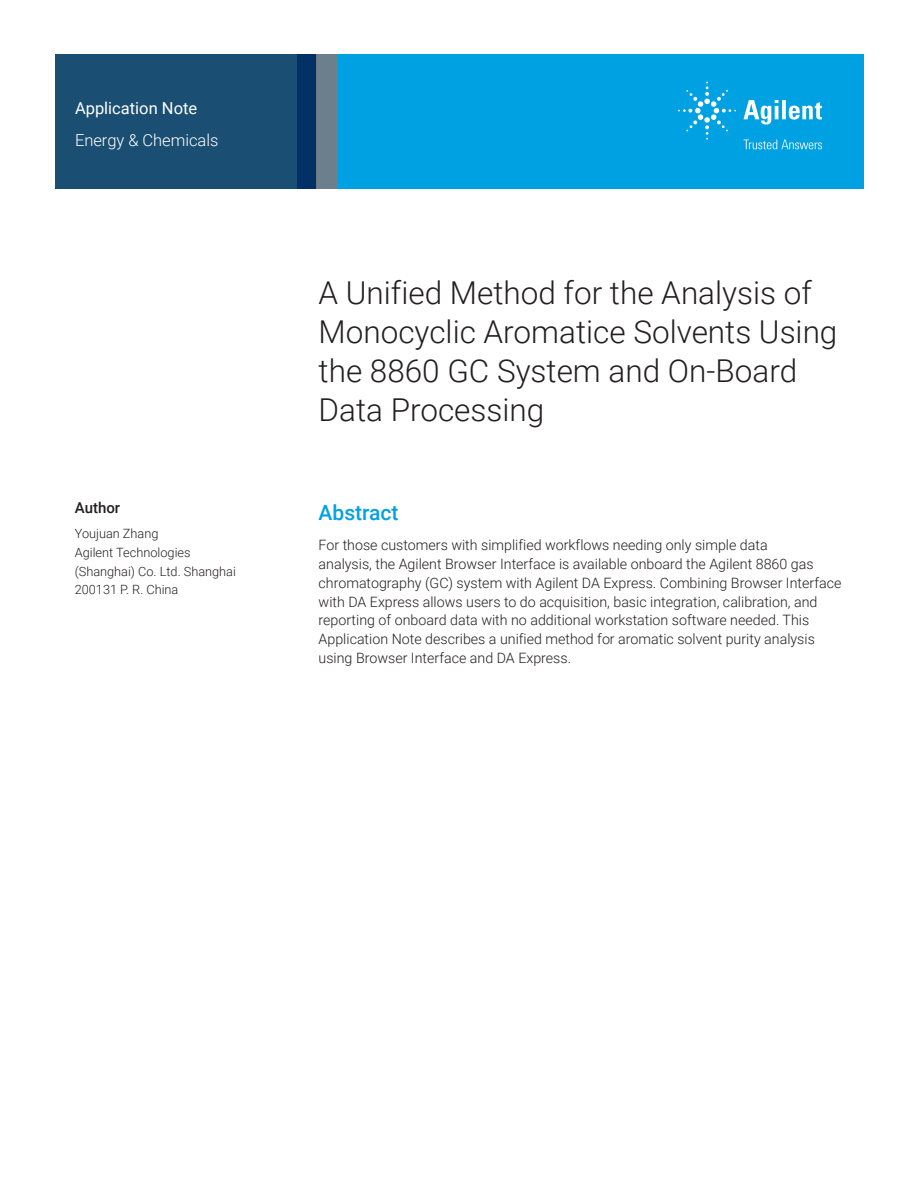
<style>
.page{position:relative;width:918px;height:1188px;background:#fff}
.page>*{position:absolute;margin:0;border:0;box-sizing:border-box;transform-origin:0 0}
.t1{font:300 31.5px/39px "Roboto";color:#231f20}
.Header_1{font:500 21px "Roboto";color:#00a1e3}
.Area_Identifier{font:300 16.5px "Roboto";color:#fff}
.Doctype{font:16.5px "Roboto";color:#fff}
.DATA_author_title{font:500 15px "Roboto";color:#231f20}
.Text{font:300 14.25px/18.8px "Roboto";color:#231f20}
.DATA_author_name___i{font:300 12.75px/18.8px "Roboto";color:#231f20}
</style>
<div class="page">
<div style="left:297px;top:54px;width:567px;height:135px;background:#00a1e3"></div>
<svg style="left:55px;top:54px;width:261px;height:135px;background:#184b71"></svg>
<div style="left:316px;top:54px;width:22px;height:135px;background:#6b808c"></div>
<svg style="left:743px;top:100px;width:79px;height:25px"></svg>
<svg style="left:678px;top:82px;width:58px;height:58px"></svg>
<svg style="left:744px;top:140px;width:78px;height:9px"></svg>
<p class="Doctype" style="left:75px;top:96px;width:124px">Application Note</p>
<p class="Area_Identifier" style="left:75px;top:129px;width:145px">Energy &amp; Chemicals</p>
<p class="DATA_author_title" style="left:75px;top:498px;width:47px">Author</p>
<p class="DATA_author_name___i" style="left:75px;top:524px;width:163px">Youjuan Zhang<br>Agilent Technologies (Shanghai) Co. Ltd. Shanghai<br>200131 P. R. China</p>
<p class="t1" style="left:319px;top:272px;width:520px">A Unified Method for the Analysis of<br>Monocyclic Aromatice Solvents Using the 8860 GC System and On-Board<br>Data Processing</p>
<p class="Header_1" style="left:319px;top:498px;width:82px">Abstract</p>
<p class="Text" style="left:319px;top:535px;width:524px">For those customers with simplified workflows needing only simple data<br>analysis, the Agilent Browser Interface is available onboard the Agilent 8860 gas chromatography (GC) system with Agilent DA Express. Combining Browser Interface with DA Express allows users to do acquisition, basic integration, calibration, and reporting of onboard data with no additional workstation software needed. This Application Note describes a unified method for aromatic solvent purity analysis using Browser Interface and DA Express.</p>
</div>
